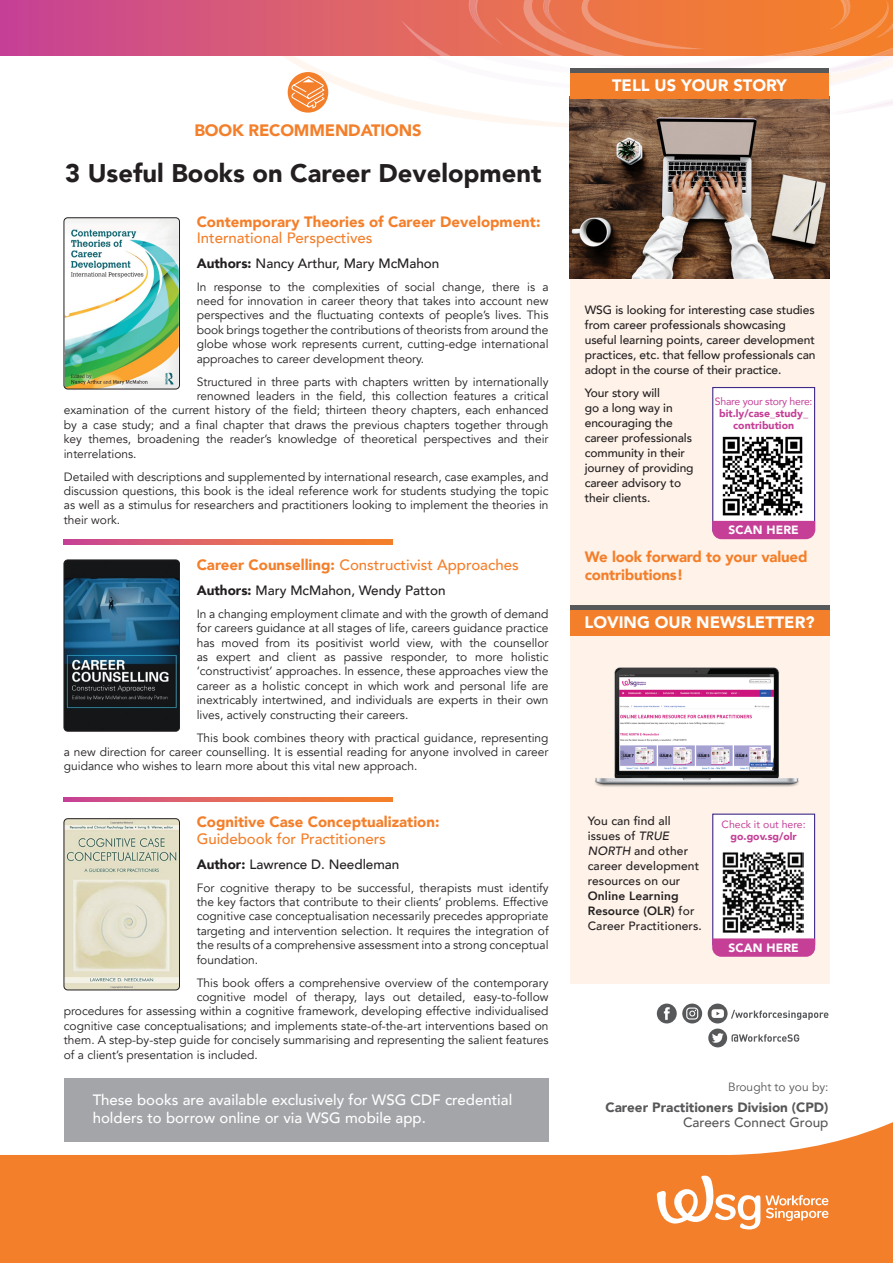
<style>
.page{position:relative;width:893px;height:1263px;background:#fff}
.page>*{position:absolute;margin:0;border:0;box-sizing:border-box;transform-origin:0 0}
.t1{font:900 25.5px "Avenir";color:#231f20}
.t2{font:900 16.5px "Avenir";color:#fff}
.t3{font:900 16.5px "Avenir";letter-spacing:-.01em;color:#f47f2a}
.t4{font:900 15px/16.5px "Avenir";color:#f47f2a}
.t5{font:500 15px/18px "Avenir";color:#fff}
.t6{font:500 15px "Avenir";color:#f47f2a}
.t7{font:500 13.5px "Avenir";color:#231f20}
.t8{font:900 13.5px "Avenir";color:#57585a}
.t9{font:500 13.5px "Avenir";color:#57585a}
.t10{font:12px/14.4px "Avenir";color:#231f20;text-align:justify}
.t11{font:500 12px/15px "Avenir";letter-spacing:-.005em;color:#231f20}
.t12{font:900 12px "Avenir";letter-spacing:.01em;color:#fff}
.t13{font:12px "Avenir";color:#57585a}
.t14{font:900 10.5px/12px "Avenir";color:#c53f97;text-align:center}
.t15{font:10.5px "Avenir";letter-spacing:-.025em;color:#c53f97}
.t16{font:10.5px "Avenir";color:#c53f97}
.s1{font-weight:500}
.s2{font-weight:900}
.s3{font-style:italic}
.s4{font-weight:800}
</style>
<div class="page">
<div style="left:64px;top:1078px;width:485px;height:63px;background:#a4a5a9"></div>
<svg style="left:237px;top:55px;width:333px;height:73px"></svg>
<img style="left:65px;top:218px;width:114px;height:171px">
<div style="left:64px;top:218px;width:116px;height:171px;border:1px solid #231f20;border-radius:4px"></div>
<img style="left:64px;top:560px;width:115px;height:171px">
<div style="left:64px;top:560px;width:116px;height:171px;border:1px solid #231f20;border-radius:4px"></div>
<img style="left:64px;top:819px;width:115px;height:171px">
<div style="left:64px;top:818px;width:116px;height:172px;border:1px solid #231f20;border-radius:4px"></div>
<svg style="left:0;top:0;width:291px;height:55px;background:#d05083"></svg>
<div style="left:288px;top:72px;width:40px;height:41px;background:#f47f2a;border-radius:50%"></div>
<svg style="left:291px;top:0;width:602px;height:116px"></svg>
<svg style="left:0;top:1122px;width:893px;height:141px;fill:#f47f2a"></svg>
<svg style="left:657px;top:1175px;width:171px;height:54px"></svg>
<div style="left:657px;top:1003px;width:20px;height:20px;background:#57585a;border-radius:50%"></div>
<svg style="left:664px;top:1007px;width:6px;height:13px"></svg>
<div style="left:708px;top:1003px;width:20px;height:20px;background:#57585a;border-radius:50%"></div>
<svg style="left:711px;top:1009px;width:13px;height:9px"></svg>
<svg style="left:682px;top:1003px;width:20px;height:20px"></svg>
<svg style="left:686px;top:1007px;width:12px;height:12px"></svg>
<svg style="left:731px;top:1010px;width:97px;height:10px"></svg>
<svg style="left:731px;top:1034px;width:68px;height:8px"></svg>
<svg style="left:708px;top:1028px;width:19px;height:19px"></svg>
<svg style="left:712px;top:1033px;width:11px;height:11px"></svg>
<div style="left:570px;top:68px;width:259px;height:916px;background:#fef2e9"></div>
<img style="left:570px;top:98px;width:259px;height:181px">
<div style="left:570px;top:72px;width:259px;height:26px;background:#f47f2a"></div>
<hr style="left:570px;top:68px;width:259px;height:4px;background:#57585a">
<svg style="left:64px;top:540px;width:329px;height:4px"></svg>
<svg style="left:64px;top:797px;width:329px;height:4px"></svg>
<div style="left:570px;top:609px;width:259px;height:26px;background:#f47f2a"></div>
<div style="left:570px;top:605px;width:259px;height:5px;background:#57585a"></div>
<div style="left:712px;top:813px;width:103px;height:132px;background:#fff;border:1px solid #402b89"></div>
<svg style="left:712px;top:938px;width:103px;height:19px;background:#c7499b"></svg>
<svg style="left:722px;top:853px;width:82px;height:80px"></svg>
<img style="left:722px;top:852px;width:81px;height:80px">
<img style="left:595px;top:667px;width:204px;height:120px">
<div style="left:712px;top:387px;width:103px;height:144px;background:#fff;border:1px solid #402b89"></div>
<div style="left:712px;top:521px;width:103px;height:18px;background:#c53f97"></div>
<img style="left:722px;top:436px;width:81px;height:80px">
<p class="t3" style="left:194px;top:116px;width:229px">BOOK RECOMMENDATIONS</p>
<p class="t1" style="left:65px;top:152px;width:478px">3 Useful Books on Career Development</p>
<p class="t4" style="left:197px;top:213px;width:345px">Contemporary Theories of Career Development:<br><span class="s1">International Perspectives</span></p>
<p class="t7" style="left:197px;top:251px;width:244px"><span class="s2">Authors:</span> Nancy Arthur, Mary McMahon</p>
<p class="t10" style="left:197px;top:280px;width:353px">In response to the complexities of social change, there is a need for innovation in career theory that takes into account new perspectives and the fluctuating contexts of people’s lives. This book brings together the contributions of theorists from around the globe whose work represents current, cutting-edge international approaches to career development theory.</p>
<p class="t10" style="left:197px;top:374px;width:353px">Structured in three parts with chapters written by internationally</p>
<p class="t10" style="left:197px;top:389px;width:353px">renowned leaders in the field, this collection features a critical</p>
<p class="t10" style="left:64px;top:403px;width:486px">examination of the current history of the field; thirteen theory chapters, each enhanced</p>
<p class="t10" style="left:64px;top:418px;width:486px">by a case study; and a final chapter that draws the previous chapters together through</p>
<p class="t10" style="left:64px;top:432px;width:486px">key themes, broadening the reader’s knowledge of theoretical perspectives and their</p>
<p class="t10" style="left:64px;top:446px;width:74px">interrelations.</p>
<p class="t10" style="left:64px;top:469px;width:486px">Detailed with descriptions and supplemented by international research, case examples, and discussion questions, this book is the ideal reference work for students studying the topic as well as a stimulus for researchers and practitioners looking to implement the theories in their work.</p>
<p class="t6" style="left:197px;top:552px;width:323px"><span class="s2">Career Counselling:</span> Constructivist Approaches</p>
<p class="t7" style="left:197px;top:579px;width:250px"><span class="s2">Authors:</span> Mary McMahon, Wendy Patton</p>
<p class="t10" style="left:197px;top:607px;width:353px">In a changing employment climate and with the growth of demand for careers guidance at all stages of life, careers guidance practice has moved from its positivist world view, with the counsellor as expert and client as passive responder, to more holistic ‘constructivist’ approaches. In essence, these approaches view the career as a holistic concept in which work and personal life are inextricably intertwined, and individuals are experts in their own lives, actively constructing their careers.</p>
<p class="t10" style="left:64px;top:730px;width:486px;text-indent:133px">This book combines theory with practical guidance, representing a new direction for career counselling. It is essential reading for anyone involved in career guidance who wishes to learn more about this vital new approach.</p>
<p class="t4" style="left:197px;top:814px;width:244px">Cognitive Case Conceptualization:<br><span class="s1">Guidebook for Practitioners</span></p>
<p class="t7" style="left:197px;top:852px;width:204px"><span class="s2">Author:</span> Lawrence D. Needleman</p>
<p class="t10" style="left:197px;top:880px;width:353px">For cognitive therapy to be successful, therapists must identify the key factors that contribute to their clients’ problems. Effective cognitive case conceptualisation necessarily precedes appropriate targeting and intervention selection. It requires the integration of the results of a comprehensive assessment into a strong conceptual foundation.</p>
<p class="t10" style="left:197px;top:975px;width:353px">This book offers a comprehensive overview of the contemporary</p>
<p class="t10" style="left:197px;top:990px;width:353px">cognitive model of therapy, lays out detailed, easy-to-follow</p>
<p class="t10" style="left:64px;top:1004px;width:486px">procedures for assessing within a cognitive framework, developing effective individualised</p>
<p class="t10" style="left:64px;top:1018px;width:486px">cognitive case conceptualisations; and implements state-of-the-art interventions based on</p>
<p class="t10" style="left:64px;top:1033px;width:486px">them. A step-by-step guide for concisely summarising and representing the salient features</p>
<p class="t10" style="left:64px;top:1047px;width:195px">of a client’s presentation is included.</p>
<p class="t5" style="left:93px;top:1090px;width:421px">These books are available exclusively for WSG CDF credential holders to borrow online or via WSG mobile app.</p>
<p class="t2" style="left:612px;top:71px;width:176px">TELL US YOUR STORY</p>
<p class="t11" style="left:585px;top:302px;width:232px">WSG is looking for interesting case studies from career professionals showcasing useful learning points, career development practices, etc. that fellow professionals can adopt in the course of their practice.</p>
<p class="t11" style="left:585px;top:385px;width:77px">Your story will</p>
<p class="t11" style="left:585px;top:400px;width:90px">go a long way in</p>
<p class="t11" style="left:585px;top:415px;width:90px">encouraging the</p>
<p class="t11" style="left:585px;top:430px;width:109px">career professionals</p>
<p class="t11" style="left:585px;top:445px;width:102px">community in their</p>
<p class="t11" style="left:585px;top:460px;width:110px">journey of providing</p>
<p class="t11" style="left:585px;top:475px;width:98px">career advisory to</p>
<p class="t11" style="left:585px;top:490px;width:67px">their clients.</p>
<p class="t15" style="left:715px;top:393px;width:99px">Share your story here:</p>
<p class="t14" style="left:719px;top:407px;width:91px">bit.ly/case_study_ contribution</p>
<p class="t12" style="left:728px;top:520px;width:72px">SCAN HERE</p>
<p class="t4" style="left:585px;top:548px;width:224px">We look forward to your valued</p>
<p class="t4" style="left:585px;top:566px;width:100px">contributions!</p>
<p class="t2" style="left:584px;top:608px;width:232px">LOVING OUR NEWSLETTER?</p>
<p class="t11" style="left:588px;top:813px;width:116px">You can find all issues of <span class="s3">TRUE<br>NORTH</span> and other career development resources on our<br><span class="s4">Online Learning<br>Resource (OLR)</span> for<br>Career Practitioners.</p>
<p class="t16" style="left:722px;top:816px;width:86px">Check it out here:</p>
<p class="t14" style="left:730px;top:830px;width:68px">go.gov.sg/olr</p>
<p class="t12" style="left:728px;top:937px;width:72px">SCAN HERE</p>
<p class="t13" style="left:728px;top:1079px;width:102px">Brought to you by:</p>
<p class="t8" style="left:605px;top:1095px;width:224px">Career Practitioners Division (CPD)</p>
<p class="t9" style="left:683px;top:1110px;width:147px">Careers Connect Group</p>
</div>
